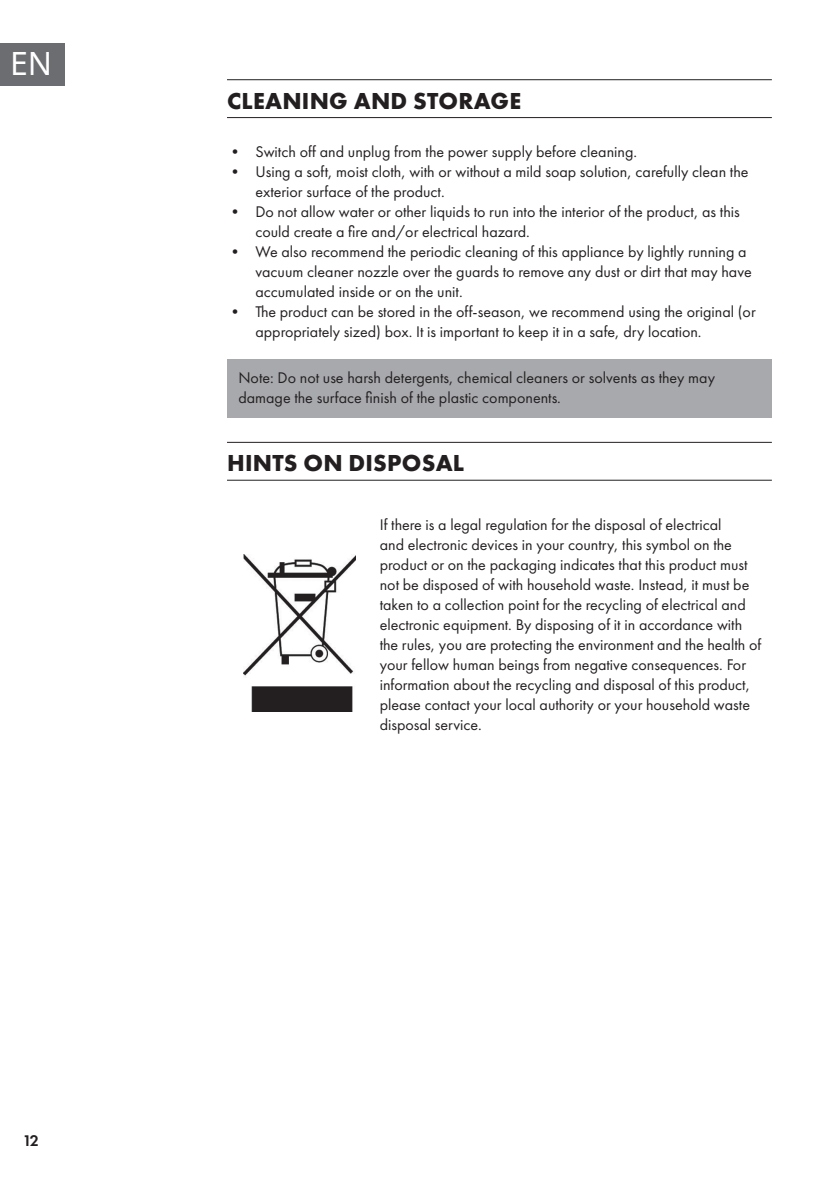
<style>
.page{position:relative;width:840px;height:1191px;background:#fff}
.page>*{position:absolute;margin:0;border:0;box-sizing:border-box;transform-origin:0 0}
.t1{font:32px "Noto Sans";color:#fff}
.t2{font:700 24px "Futura PTW08";letter-spacing:.01em;color:#231f20}
.t3{font:16px/20px "Futura PTW08";color:#231f20}
.t4{font:600 16px "Futura PTW08";color:#231f20}
</style>
<div class="page">
<div style="left:0;top:43px;width:65px;height:42px;background:#6c6d70"></div>
<hr style="left:227px;top:79px;width:544px;height:1px;background:#231f20">
<hr style="left:227px;top:117px;width:544px;height:1px;background:#231f20">
<div style="left:227px;top:359px;width:544px;height:59px;background:#a8a9ad"></div>
<hr style="left:227px;top:442px;width:544px;height:1px;background:#231f20">
<hr style="left:227px;top:480px;width:544px;height:1px;background:#231f20">
<img style="left:243px;top:555px;width:112px;height:156px">
<h1 class="t1" style="left:10px;top:42px;width:44px">EN</h1>
<p class="t4" style="left:23px;top:1130px;width:18px">12</p>
<h2 class="t2" style="left:227px;top:85px;width:295px">CLEANING AND STORAGE</h2>
<p class="t3" style="left:227px;top:141px;width:411px">• Switch off and unplug from the power supply before cleaning.</p>
<p class="t3" style="left:255px;top:161px;width:494px;text-indent:-28px">• Using a soft, moist cloth, with or without a mild soap solution, carefully clean the exterior surface of the product.</p>
<p class="t3" style="left:255px;top:201px;width:485px;text-indent:-28px">• Do not allow water or other liquids to run into the interior of the product, as this could create a fire and/or electrical hazard.</p>
<p class="t3" style="left:255px;top:241px;width:497px;text-indent:-28px">• We also recommend the periodic cleaning of this appliance by lightly running a vacuum cleaner nozzle over the guards to remove any dust or dirt that may have accumulated inside or on the unit.</p>
<p class="t3" style="left:255px;top:301px;width:501px;text-indent:-28px">• The product can be stored in the off-season, we recommend using the original (or appropriately sized) box. It is important to keep it in a safe, dry location.</p>
<p class="t3" style="left:238px;top:367px;width:478px">Note: Do not use harsh detergents, chemical cleaners or solvents as they may damage the surface finish of the plastic components.</p>
<h2 class="t2" style="left:227px;top:448px;width:238px">HINTS ON DISPOSAL</h2>
<p class="t3" style="left:379px;top:515px;width:383px">If there is a legal regulation for the disposal of electrical<br>and electronic devices in your country, this symbol on the product or on the packaging indicates that this product must not be disposed of with household waste. Instead, it must be taken to a collection point for the recycling of electrical and electronic equipment. By disposing of it in accordance with the rules, you are protecting the environment and the health of your fellow human beings from negative consequences. For information about the recycling and disposal of this product, please contact your local authority or your household waste disposal service.</p>
</div>
